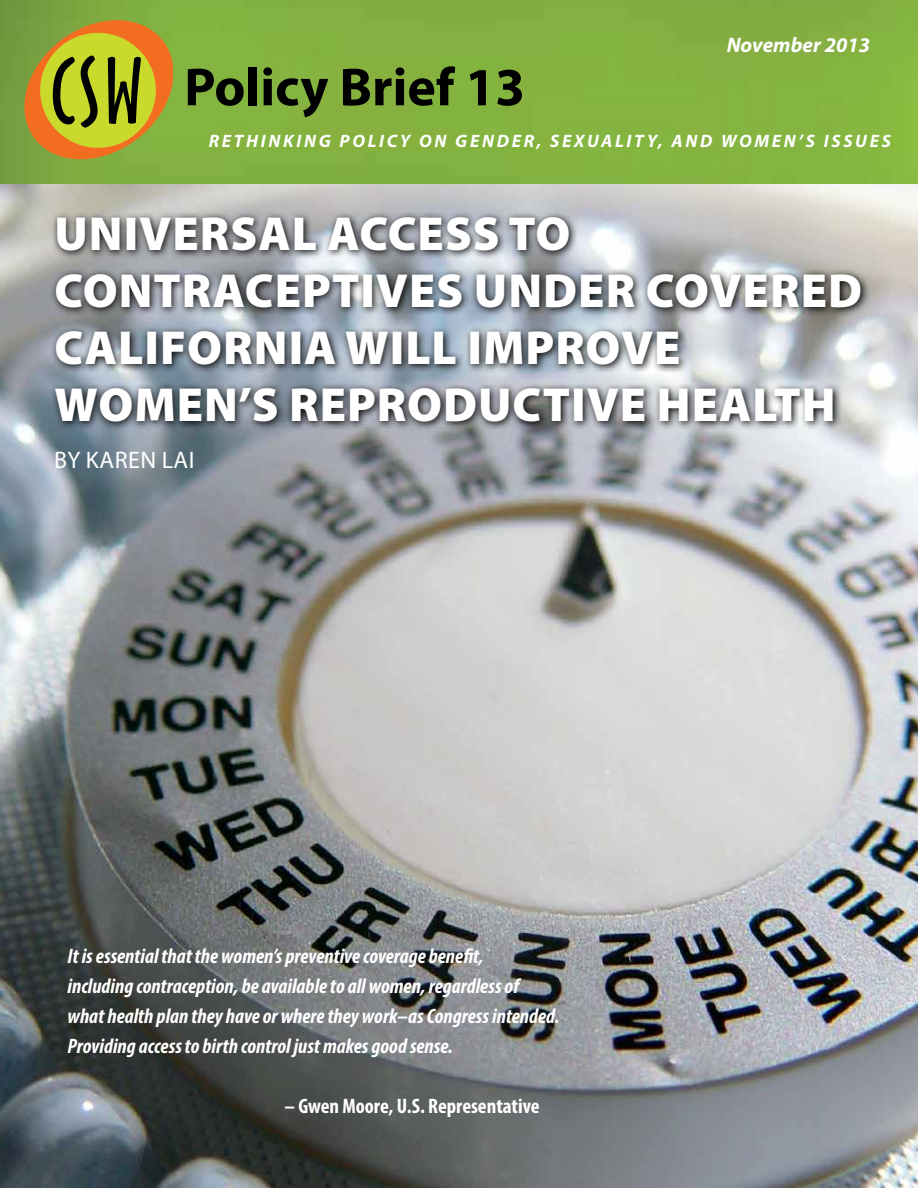
<style>
.page{position:relative;width:918px;height:1188px;background:#fff}
.page>*{position:absolute;margin:0;border:0;box-sizing:border-box;transform-origin:0 0}
.t1{font:700 54px "Myriad Pro";color:#000}
.t2{font:900 48px/57px "Myriad Pro";letter-spacing:.02em;color:#fff}
.t3{font:24px "Myriad Pro";letter-spacing:.02em;color:#fff}
.t4{font:italic 700 condensed 21px/30px "Myriad Pro";color:#fff}
.t5{font:700 condensed 21px "Myriad Pro";color:#fff}
.t6{font:italic 700 21px "Myriad Pro";color:#fff}
.t7{font:italic 700 18px "Myriad Pro";letter-spacing:.15em;color:#fff}
</style>
<div class="page">
<img style="left:0;top:183px;width:918px;height:1005px">
<div style="left:0;top:0;width:918px;height:183px;background:#84b240"></div>
<svg style="left:24px;top:20px;width:148px;height:139px;background:#ac9a29"></svg>
<svg style="left:49px;top:211px;width:821px;height:220px;background:#858a8f"></svg>
<h1 class="t1" style="left:184px;top:52px;width:342px">Policy Brief 13</h1>
<p class="t6" style="left:727px;top:32px;width:145px">November 2013</p>
<p class="t7" style="left:209px;top:129px;width:684px">RETHINKING POLICY ON GENDER, SEXUALITY, AND WOMEN’S ISSUES</p>
<h2 class="t2" style="left:54px;top:206px;width:622px">UNIVERSAL ACCESS TO<br>CONTRACEPTIVES UNDER COVERE</h2>
<h2 class="t2" style="left:828px;top:263px;width:36px">D</h2>
<h2 class="t2" style="left:54px;top:320px;width:27px">CALI</h2>
<h2 class="t2" style="left:160px;top:320px;width:58px">FORNIA</h2>
<h2 class="t2" style="left:345px;top:320px;width:337px">WILL IMPROVE</h2>
<h2 class="t2" style="left:54px;top:377px;width:79px">WOMEN</h2>
<h2 class="t2" style="left:239px;top:377px;width:593px">’S REPRODUCTIVE HEALTH</h2>
<p class="t3" style="left:54px;top:445px;width:142px">BY KAREN LAI</p>
<p class="t4" style="left:68px;top:940px;width:494px">It is essential that the women’s preventive coverage benefit,<br>including contraception, be available to all women, regardless of what health plan they have or where they work–as Congress intended.<br>Providing access to birth control just makes good sense.</p>
<p class="t5" style="left:285px;top:1092px;width:257px">– Gwen Moore, U.S. Representative</p>
</div>
